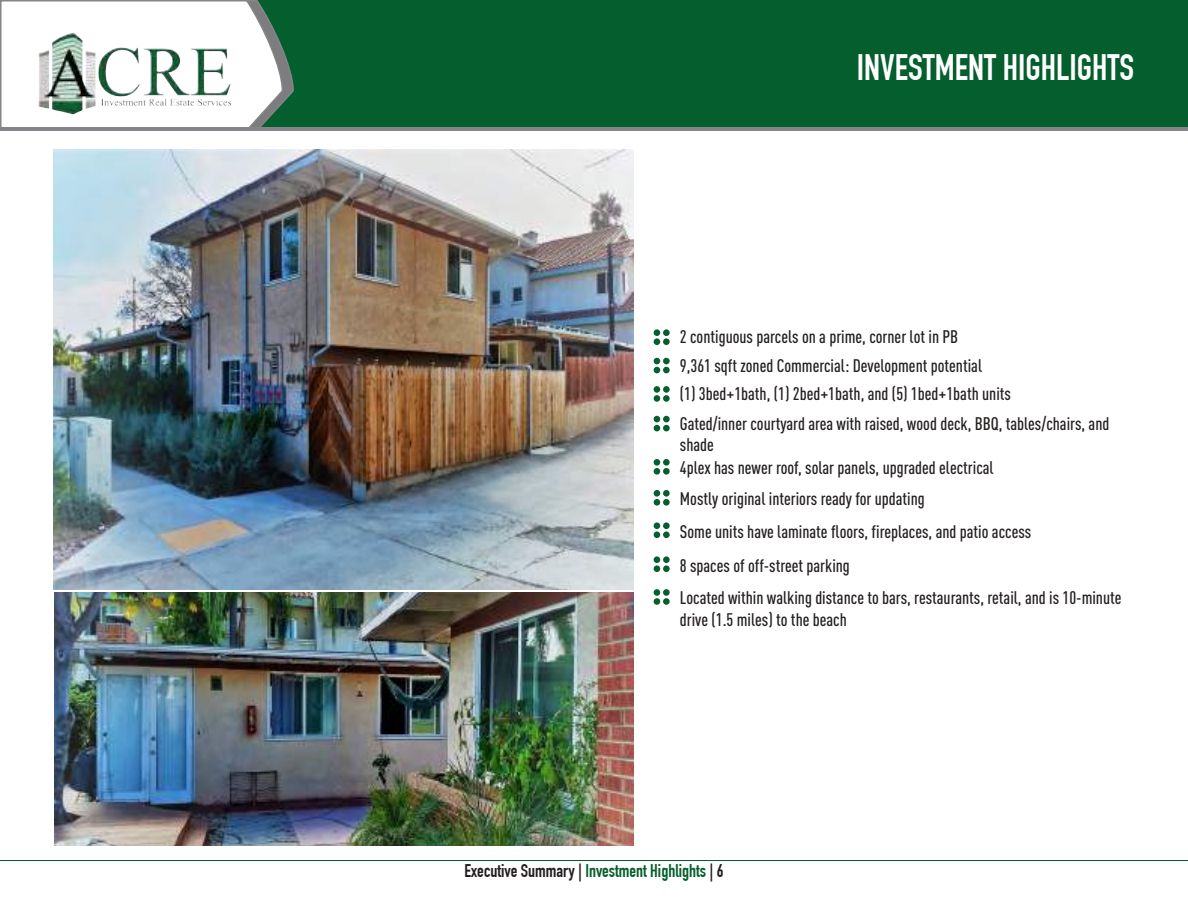
<style>
.page{position:relative;width:1188px;height:918px;background:#fff}
.page>*{position:absolute;margin:0;border:0;box-sizing:border-box;transform-origin:0 0}
.t1{font:700 36px "DIN Condensed";color:#fff}
.t2{font:500 condensed 18px/28.8px "DINOT";color:#241f1f}
.t3{font:700 18px "DIN Condensed";color:#055e2d}
.s1{color:#241f1f}
</style>
<div class="page">
<div style="left:1px;top:0;width:1187px;height:129px;background:#055e2d"></div>
<svg style="left:0;top:0;width:294px;height:127px"></svg>
<img style="left:32px;top:1px;width:207px;height:126px">
<hr style="left:0;top:127px;width:1188px;height:4px;background:#858589">
<hr style="left:0;top:860px;width:1188px;height:1px;background:#055e2d">
<img style="left:54px;top:150px;width:579px;height:439px">
<img style="left:54px;top:592px;width:579px;height:253px">
<div style="left:663px;top:329px;width:7px;height:7px;background:#055e2d;border-radius:50%"></div>
<div style="left:654px;top:329px;width:6px;height:7px;background:#055e2d;border-radius:50%"></div>
<div style="left:663px;top:338px;width:7px;height:7px;background:#055e2d;border-radius:50%"></div>
<div style="left:654px;top:338px;width:6px;height:7px;background:#055e2d;border-radius:50%"></div>
<div style="left:663px;top:358px;width:7px;height:6px;background:#055e2d;border-radius:50%"></div>
<div style="left:663px;top:367px;width:7px;height:6px;background:#055e2d;border-radius:50%"></div>
<svg style="left:654px;top:358px;width:6px;height:15px"></svg>
<div style="left:663px;top:386px;width:7px;height:7px;background:#055e2d;border-radius:50%"></div>
<div style="left:654px;top:386px;width:6px;height:7px;background:#055e2d;border-radius:50%"></div>
<div style="left:663px;top:395px;width:7px;height:7px;background:#055e2d;border-radius:50%"></div>
<div style="left:654px;top:395px;width:6px;height:7px;background:#055e2d;border-radius:50%"></div>
<div style="left:663px;top:416px;width:7px;height:6px;background:#055e2d;border-radius:50%"></div>
<div style="left:663px;top:425px;width:7px;height:6px;background:#055e2d;border-radius:50%"></div>
<svg style="left:654px;top:416px;width:6px;height:15px"></svg>
<div style="left:663px;top:459px;width:7px;height:7px;background:#055e2d;border-radius:50%"></div>
<div style="left:654px;top:459px;width:6px;height:7px;background:#055e2d;border-radius:50%"></div>
<div style="left:663px;top:468px;width:7px;height:7px;background:#055e2d;border-radius:50%"></div>
<div style="left:654px;top:468px;width:6px;height:7px;background:#055e2d;border-radius:50%"></div>
<div style="left:663px;top:490px;width:7px;height:7px;background:#055e2d;border-radius:50%"></div>
<div style="left:654px;top:490px;width:6px;height:7px;background:#055e2d;border-radius:50%"></div>
<div style="left:663px;top:499px;width:7px;height:7px;background:#055e2d;border-radius:50%"></div>
<div style="left:654px;top:499px;width:6px;height:7px;background:#055e2d;border-radius:50%"></div>
<div style="left:663px;top:522px;width:7px;height:7px;background:#055e2d;border-radius:50%"></div>
<div style="left:654px;top:522px;width:6px;height:7px;background:#055e2d;border-radius:50%"></div>
<div style="left:663px;top:531px;width:7px;height:7px;background:#055e2d;border-radius:50%"></div>
<div style="left:654px;top:531px;width:6px;height:7px;background:#055e2d;border-radius:50%"></div>
<div style="left:663px;top:556px;width:7px;height:7px;background:#055e2d;border-radius:50%"></div>
<div style="left:654px;top:556px;width:6px;height:7px;background:#055e2d;border-radius:50%"></div>
<div style="left:663px;top:565px;width:7px;height:7px;background:#055e2d;border-radius:50%"></div>
<div style="left:654px;top:565px;width:6px;height:7px;background:#055e2d;border-radius:50%"></div>
<div style="left:663px;top:589px;width:7px;height:7px;background:#055e2d;border-radius:50%"></div>
<div style="left:654px;top:589px;width:6px;height:7px;background:#055e2d;border-radius:50%"></div>
<div style="left:663px;top:598px;width:7px;height:7px;background:#055e2d;border-radius:50%"></div>
<div style="left:654px;top:598px;width:6px;height:7px;background:#055e2d;border-radius:50%"></div>
<h1 class="t1" style="left:857px;top:46px;width:279px">INVESTMENT HIGHLIGHTS</h1>
<p class="t2" style="left:680px;top:322px;width:431px">2 contiguous parcels on a prime, corner lot in PB<br>9,361 sqft zoned Commercial: Development potential<br>(1) 3bed+1bath, (1) 2bed+1bath, and (5) 1bed+1bath units<br>Gated/inner courtyard area with raised, wood deck, BBQ, tables/chairs, and</p>
<p class="t2" style="left:680px;top:433px;width:315px;line-height:23.1px">shade<br>4plex has newer roof, solar panels, upgraded electrical</p>
<p class="t2" style="left:680px;top:482px;width:443px;line-height:33px">Mostly original interiors ready for updating<br>Some units have laminate floors, fireplaces, and patio access<br>8 spaces of off-street parking<br>Located within walking distance to bars, restaurants, retail, and is 10-minute</p>
<p class="t2" style="left:680px;top:605px;width:168px">drive (1.5 miles) to the beach</p>
<p class="t3" style="left:465px;top:860px;width:260px"><span class="s1">Executive Summary |</span> Investment Highlights <span class="s1">| 6</span></p>
</div>
